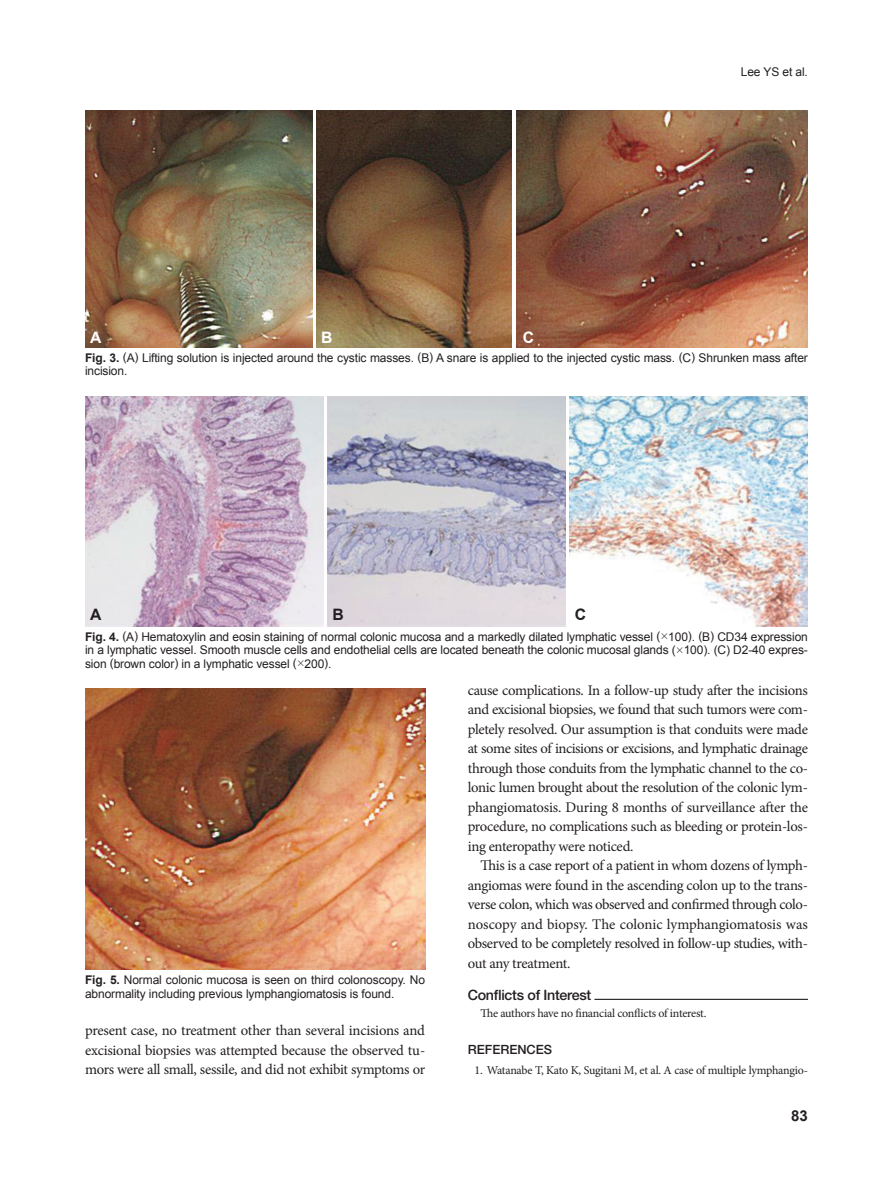
<style>
.page{position:relative;width:893px;height:1191px;background:#fff}
.page>*{position:absolute;margin:0;border:0;box-sizing:border-box;transform-origin:0 0}
.t1{font:700 15.75px "Arial";color:#fff}
.t2{font:700 15.75px "Arial";color:#231f20}
.t3{font:700 15px "Arial";color:#231f20}
.본문{font:14.7px/19.5px "Minion Pro";letter-spacing:-.025em;color:#231f20;text-align:justify}
.acknowledgments{font:500 14.25px "Helvetica Neue LT Std";letter-spacing:-.02em;color:#231f20}
.REF{font:500 12.75px "Helvetica Neue LT Std";color:#231f20}
.그림제목{font:12px/13.5px "Arial";letter-spacing:-.01em;color:#231f20}
.REF글{font:12px "Minion Pro";letter-spacing:-.025em;color:#231f20}
.acknow_글{font:12px "Minion Pro";letter-spacing:-.025em;color:#231f20}
.s1{font-weight:700}
.s2{font-family:"Garamond"}
</style>
<div class="page">
<hr style="left:594px;top:998px;width:214px;height:2px;background:#231f20">
<img style="left:85px;top:111px;width:227px;height:237px">
<img style="left:316px;top:111px;width:196px;height:237px">
<img style="left:516px;top:111px;width:292px;height:237px">
<img style="left:85px;top:396px;width:238px;height:230px">
<img style="left:327px;top:396px;width:239px;height:230px">
<img style="left:570px;top:396px;width:238px;height:230px">
<img style="left:85px;top:688px;width:340px;height:281px">
<p class="t1" style="left:90px;top:327px;width:13px">A</p>
<p class="t1" style="left:321px;top:327px;width:13px">B</p>
<p class="t1" style="left:523px;top:327px;width:13px">C</p>
<p class="그림제목" style="left:741px;top:65px;width:69px">Lee YS et al.</p>
<p class="그림제목" style="left:85px;top:351px;width:724px"><span class="s1">Fig. 3.</span> (A) Lifting solution is injected around the cystic masses. (B) A snare is applied to the injected cystic mass. (C) Shrunken mass after incision.</p>
<p class="t2" style="left:90px;top:604px;width:13px">A</p>
<p class="t2" style="left:332px;top:604px;width:13px">B</p>
<p class="t2" style="left:575px;top:604px;width:13px">C</p>
<p class="그림제목" style="left:85px;top:630px;width:724px;text-align:justify"><span class="s1">Fig. 4.</span> (A) Hematoxylin and eosin staining of normal colonic mucosa and a markedly dilated lymphatic vessel (<span class="s2">×</span>100). (B) CD34 expression in a lymphatic vessel. Smooth muscle cells and endothelial cells are located beneath the colonic mucosal glands (<span class="s2">×</span>100). (C) D2-40 expres&shy;sion (brown color) in a lymphatic vessel (<span class="s2">×</span>200).</p>
<p class="그림제목" style="left:85px;top:973px;width:342px"><span class="s1">Fig. 5.</span> Normal colonic mucosa is seen on third colonoscopy. No abnormality including previous lymphangiomatosis is found.</p>
<p class="본문" style="left:85px;top:1020px;width:342px">present case, no treatment other than several incisions and excisional biopsies was attempted because the observed tu&shy;mors were all small, sessile, and did not exhibit symptoms or</p>
<p class="본문" style="left:468px;top:680px;width:342px">cause complications. In a follow-up study after the incisions and excisional biopsies, we found that such tumors were com&shy;pletely resolved. Our assumption is that conduits were made at some sites of incisions or excisions, and lymphatic drainage through those conduits from the lymphatic channel to the co&shy;lonic lumen brought about the resolution of the colonic lym&shy;phangiomatosis. During 8 months of surveillance after the procedure, no complications such as bleeding or protein-los&shy;ing enteropathy were noticed.</p>
<p class="본문" style="left:468px;top:855px;width:342px;text-indent:13px">This is a case report of a patient in whom dozens of lymph&shy;angiomas were found in the ascending colon up to the trans&shy;verse colon, which was observed and confirmed through colo&shy;noscopy and biopsy. The colonic lymphangiomatosis was observed to be completely resolved in follow-up studies, with&shy;out any treatment.</p>
<p class="acknowledgments" style="left:468px;top:986px;width:125px">Conflicts of Interest</p>
<p class="acknow_글" style="left:480px;top:1005px;width:227px">The authors have no financial conflicts of interest.</p>
<p class="REF" style="left:468px;top:1042px;width:86px">REFERENCES</p>
<p class="REF글" style="left:475px;top:1062px;width:335px">1. Watanabe T, Kato K, Sugitani M, et al. A case of multiple lymphangio-</p>
<p class="t3" style="left:791px;top:1105px;width:18px">83</p>
</div>
